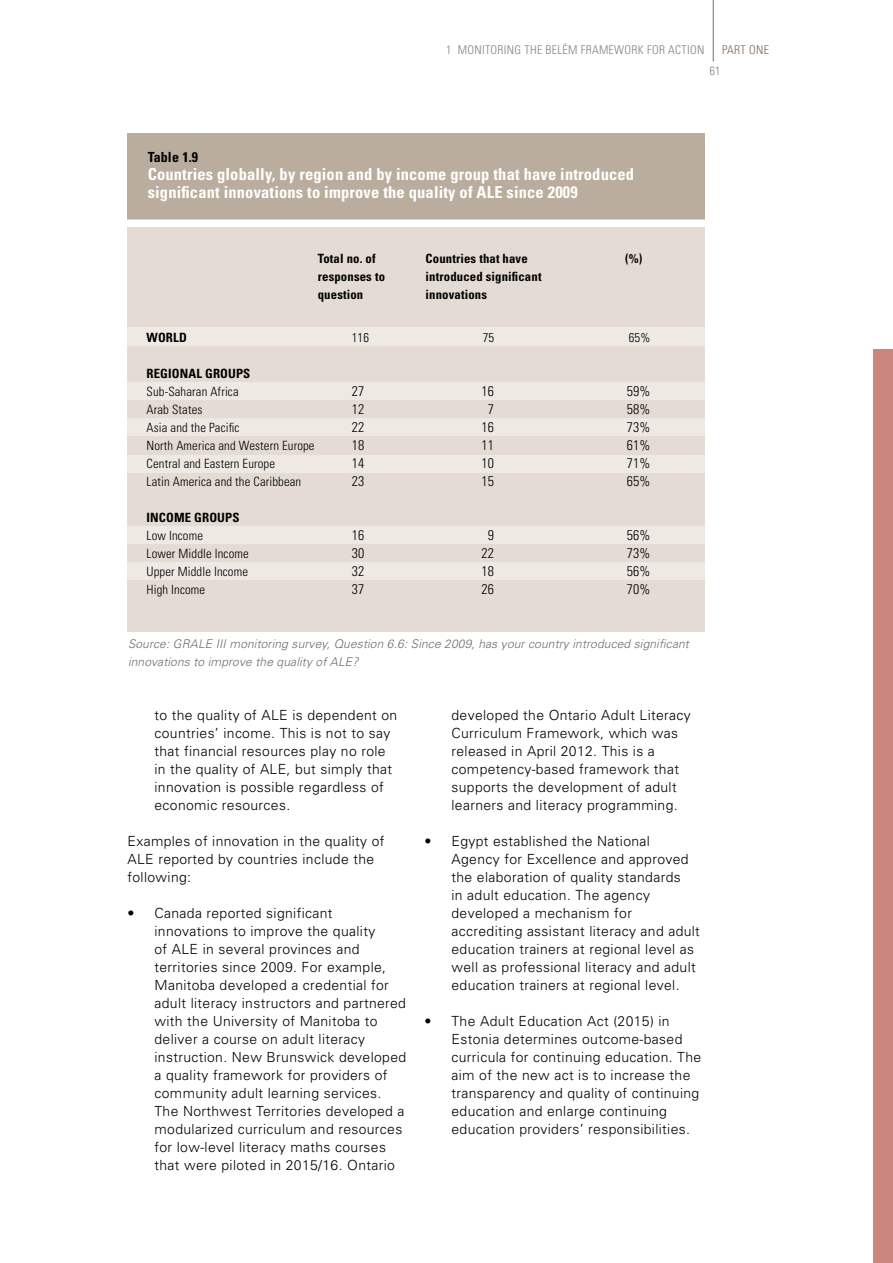
<style>
.page{position:relative;width:893px;height:1263px;background:#fff}
.page>*{position:absolute;margin:0;border:0;box-sizing:border-box;transform-origin:0 0}
.t1{font:700 condensed 16.5px/18px "Univers";letter-spacing:.01em;color:#fff}
.t2{font:300 13.95px/18px "Univers";letter-spacing:.025em;color:#000}
.t3{font:300 condensed 13.95px "Univers";letter-spacing:.01em;color:#000}
.t4{font:700 condensed 13.95px "Univers";letter-spacing:.01em;color:#000}
.t5{font:300 condensed 12.75px/18px "Univers";letter-spacing:.01em;color:#000}
.t6{font:700 condensed 12.75px/18px "Univers";letter-spacing:.01em;color:#000}
.t7{font:italic 300 12px/18px "Univers";letter-spacing:.01em;color:#6d6e71}
.t8{font:300 condensed 12px "Univers";letter-spacing:.025em;color:#808285}
.t9{font:300 condensed 12px "Univers";letter-spacing:.025em;color:#7c6a55}
.s1{font-weight:700}
</style>
<div class="page">
<div style="left:873px;top:349px;width:20px;height:914px;background:#cc8680"></div>
<div style="left:127px;top:207px;width:578px;height:424px;background:#e4dcd4"></div>
<div style="left:127px;top:327px;width:578px;height:19px;background:#efe9e4"></div>
<div style="left:127px;top:133px;width:578px;height:87px;background:#bbad9d"></div>
<div style="left:119px;top:220px;width:614px;height:7px;background:#fff"></div>
<div style="left:127px;top:383px;width:578px;height:17px;background:#efe9e4"></div>
<div style="left:127px;top:418px;width:578px;height:17px;background:#efe9e4"></div>
<div style="left:127px;top:455px;width:578px;height:17px;background:#efe9e4"></div>
<div style="left:127px;top:527px;width:578px;height:17px;background:#efe9e4"></div>
<div style="left:127px;top:562px;width:578px;height:17px;background:#efe9e4"></div>
<hr style="left:713px;top:0;width:1px;height:62px;background:#6d6e71">
<p class="t8" style="left:446px;top:43px;width:260px">1 MONITORING THE BELÉM FRAMEWORK FOR ACTION</p>
<p class="t9" style="left:722px;top:43px;width:48px">PART ONE</p>
<p class="t8" style="left:710px;top:64px;width:12px">61</p>
<p class="t4" style="left:148px;top:148px;width:52px">Table 1.9</p>
<p class="t1" style="left:148px;top:165px;width:488px">Countries globally, by region and by income group that have introduced significant innovations to improve the quality of ALE since 2009</p>
<p class="t6" style="left:318px;top:249px;width:69px">Total no. of responses to question</p>
<p class="t6" style="left:426px;top:249px;width:117px">Countries that have introduced significant innovations</p>
<p class="t6" style="left:625px;top:249px;width:19px">(%)</p>
<p class="t6" style="left:147px;top:328px;width:42px">WORLD</p>
<p class="t5" style="left:147px;top:364px;width:169px"><span class="s1">REGIONAL GROUPS<br></span>Sub-Saharan Africa<br>Arab States<br>Asia and the Pacific<br>North America and Western Europe<br>Central and Eastern Europe<br>Latin America and the Caribbean</p>
<p class="t5" style="left:147px;top:508px;width:104px"><span class="s1">INCOME GROUPS<br></span>Low Income<br>Lower Middle Income<br>Upper Middle Income<br>High Income</p>
<p class="t5" style="left:352px;top:328px;width:19px">116</p>
<p class="t5" style="left:483px;top:328px;width:13px">75</p>
<p class="t5" style="left:629px;top:328px;width:23px">65%</p>
<p class="t3" style="left:352px;top:383px;width:14px">27</p>
<p class="t3" style="left:482px;top:383px;width:14px">16</p>
<p class="t3" style="left:627px;top:383px;width:25px">59%</p>
<p class="t3" style="left:352px;top:401px;width:14px">12</p>
<p class="t3" style="left:488px;top:401px;width:8px">7</p>
<p class="t3" style="left:627px;top:401px;width:25px">58%</p>
<p class="t3" style="left:352px;top:419px;width:14px">22</p>
<p class="t3" style="left:482px;top:419px;width:14px">16</p>
<p class="t3" style="left:627px;top:419px;width:25px">73%</p>
<p class="t3" style="left:352px;top:437px;width:14px">18</p>
<p class="t3" style="left:482px;top:437px;width:14px">11</p>
<p class="t3" style="left:627px;top:437px;width:25px">61%</p>
<p class="t3" style="left:352px;top:455px;width:14px">14</p>
<p class="t3" style="left:482px;top:455px;width:14px">10</p>
<p class="t3" style="left:627px;top:455px;width:25px">71%</p>
<p class="t3" style="left:352px;top:473px;width:14px">23</p>
<p class="t3" style="left:482px;top:473px;width:14px">15</p>
<p class="t3" style="left:627px;top:473px;width:25px">65%</p>
<p class="t3" style="left:352px;top:527px;width:14px">16</p>
<p class="t3" style="left:488px;top:527px;width:8px">9</p>
<p class="t3" style="left:627px;top:527px;width:25px">56%</p>
<p class="t3" style="left:352px;top:545px;width:14px">30</p>
<p class="t3" style="left:482px;top:545px;width:14px">22</p>
<p class="t3" style="left:627px;top:545px;width:25px">73%</p>
<p class="t3" style="left:352px;top:563px;width:14px">32</p>
<p class="t3" style="left:482px;top:563px;width:14px">18</p>
<p class="t3" style="left:627px;top:563px;width:25px">56%</p>
<p class="t3" style="left:352px;top:581px;width:14px">37</p>
<p class="t3" style="left:482px;top:581px;width:14px">26</p>
<p class="t3" style="left:627px;top:581px;width:25px">70%</p>
<p class="t7" style="left:128px;top:634px;width:562px">Source: GRALE III monitoring survey, Question 6.6: Since 2009, has your country introduced significant innovations to improve the quality of ALE?</p>
<p class="t2" style="left:154px;top:706px;width:244px">to the quality of ALE is dependent on countries’ income. This is not to say that financial resources play no role in the quality of ALE, but simply that innovation is possible regardless of economic resources.</p>
<p class="t2" style="left:127px;top:832px;width:259px">Examples of innovation in the quality of<br>ALE reported by countries include the following:</p>
<p class="t2" style="left:154px;top:904px;width:253px;text-indent:-27px">• Canada reported significant innovations to improve the quality<br>of ALE in several provinces and territories since 2009. For example, Manitoba developed a credential for adult literacy instructors and partnered with the University of Manitoba to deliver a course on adult literacy instruction. New Brunswick developed a quality framework for providers of community adult learning services.<br>The Northwest Territories developed a modularized curriculum and resources for low-level literacy maths courses that were piloted in 2015/16. Ontario</p>
<p class="t2" style="left:451px;top:706px;width:241px">developed the Ontario Adult Literacy Curriculum Framework, which was released in April 2012. This is a competency-based framework that supports the development of adult learners and literacy programming.</p>
<p class="t2" style="left:451px;top:832px;width:250px;text-indent:-27px">• Egypt established the National Agency for Excellence and approved the elaboration of quality standards<br>in adult education. The agency developed a mechanism for accrediting assistant literacy and adult education trainers at regional level as well as professional literacy and adult education trainers at regional level.</p>
<p class="t2" style="left:451px;top:1012px;width:251px;text-indent:-27px">• The Adult Education Act (2015) in Estonia determines outcome-based curricula for continuing education. The aim of the new act is to increase the transparency and quality of continuing education and enlarge continuing education providers’ responsibilities.</p>
</div>
